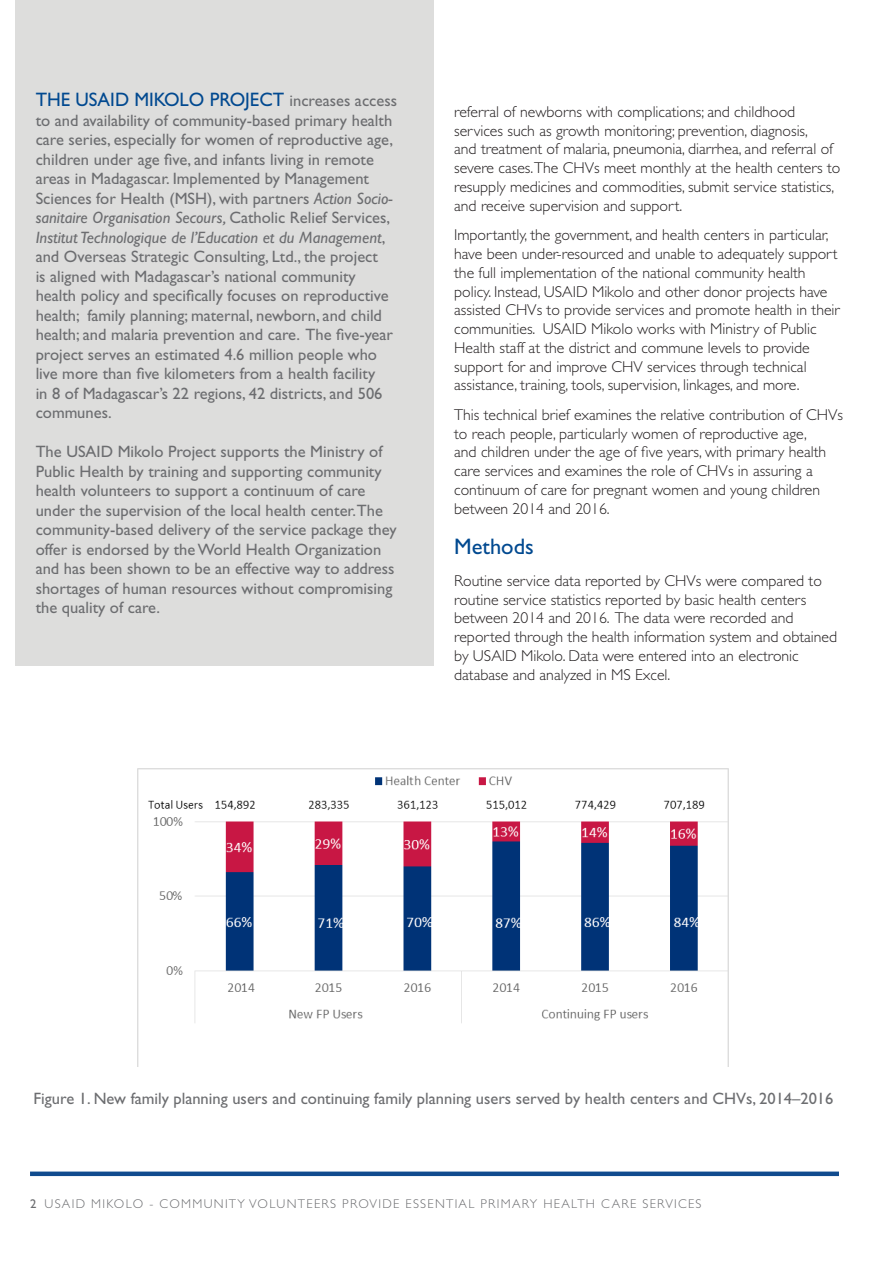
<style>
.page{position:relative;width:893px;height:1263px;background:#fff}
.page>*{position:absolute;margin:0;border:0;box-sizing:border-box;transform-origin:0 0}
._01_Subhead_1{font:22.5px "Gill Sans Std";color:#014990}
.Cover_Project_descri{font:19.5px "Gill Sans Std";color:#014990}
.Cover_Project_descri-2{font:16.5px/19.5px "Gill Sans Std";color:#6c6d70}
._00_Main_Subhead__op{font:16.5px "Gill Sans Std";color:#6c6d70}
._01_Body{font:300 15.75px/18.8px "Gill Sans Std";color:#231f20}
.t1{font:300 12.75px "Gill Sans Std";letter-spacing:.1em;color:#6c6d70}
.s1{font-size:16.5px;color:#6c6d70}
.s2{font-style:italic}
.s3{font-weight:400}
</style>
<div class="page">
<div style="left:15px;top:0;width:419px;height:666px;background:#dddddc"></div>
<img style="left:137px;top:768px;width:592px;height:299px">
<div style="left:30px;top:1171px;width:809px;height:5px;background:#104b8e"></div>
<p class="Cover_Project_descri" style="left:36px;top:88px;width:363px">THE USAID MIKOLO PROJECT <span class="s1">increases access</span></p>
<p class="Cover_Project_descri-2" style="left:36px;top:111px;width:359px">to and availability of community-based primary health care series, especially for women of reproductive age, children under age five, and infants living in remote areas in Madagascar. Implemented by Management Sciences for Health (MSH), with partners <span class="s2">Action Socio&shy;sanitaire Organisation Secours,</span> Catholic Relief Services, <span class="s2">Institut Technologique de l’Education et du Management</span>, and Overseas Strategic Consulting, Ltd., the project<br>is aligned with Madagascar’s national community health policy and specifically focuses on reproductive health; family planning; maternal, newborn, and child health; and malaria prevention and care. The five-year project serves an estimated 4.6 million people who live more than five kilometers from a health facility<br>in 8 of Madagascar’s 22 regions, 42 districts, and 506 communes.</p>
<p class="Cover_Project_descri-2" style="left:36px;top:442px;width:363px">The USAID Mikolo Project supports the Ministry of Public Health by training and supporting community health volunteers to support a continuum of care under the supervision of the local health center.The community-based delivery of the service package they offer is endorsed by the World Health Organization and has been shown to be an effective way to address shortages of human resources without compromising the quality of care.</p>
<p class="_01_Body" style="left:454px;top:102px;width:388px">referral of newborns with complications; and childhood services such as growth monitoring; prevention, diagnosis,<br>and treatment of malaria, pneumonia, diarrhea, and referral of severe cases.The CHVs meet monthly at the health centers to resupply medicines and commodities, submit service statistics, and receive supervision and support.</p>
<p class="_01_Body" style="left:454px;top:226px;width:387px">Importantly, the government, and health centers in particular, have been under-resourced and unable to adequately support the full implementation of the national community health policy. Instead, USAID Mikolo and other donor projects have assisted CHVs to provide services and promote health in their communities. USAID Mikolo works with Ministry of Public Health staff at the district and commune levels to provide support for and improve CHV services through technical assistance, training, tools, supervision, linkages, and more.</p>
<p class="_01_Body" style="left:454px;top:405px;width:390px">This technical brief examines the relative contribution of CHVs to reach people, particularly women of reproductive age,<br>and children under the age of five years, with primary health care services and examines the role of CHVs in assuring a continuum of care for pregnant women and young children between 2014 and 2016.</p>
<p class="_01_Subhead_1" style="left:454px;top:533px;width:81px">Methods</p>
<p class="_01_Body" style="left:454px;top:571px;width:384px">Routine service data reported by CHVs were compared to routine service statistics reported by basic health centers between 2014 and 2016. The data were recorded and reported through the health information system and obtained by USAID Mikolo. Data were entered into an electronic database and analyzed in MS Excel.</p>
<p class="_00_Main_Subhead__op" style="left:34px;top:1089px;width:801px">Figure 1. New family planning users and continuing family planning users served by health centers and CHVs, 2014–2016</p>
<p class="t1" style="left:30px;top:1197px;width:673px"><span class="s3">2</span> USAID MIKOLO - COMMUNITY VOLUNTEERS PROVIDE ESSENTIAL PRIMARY HEALTH CARE SERVICES</p>
</div>
